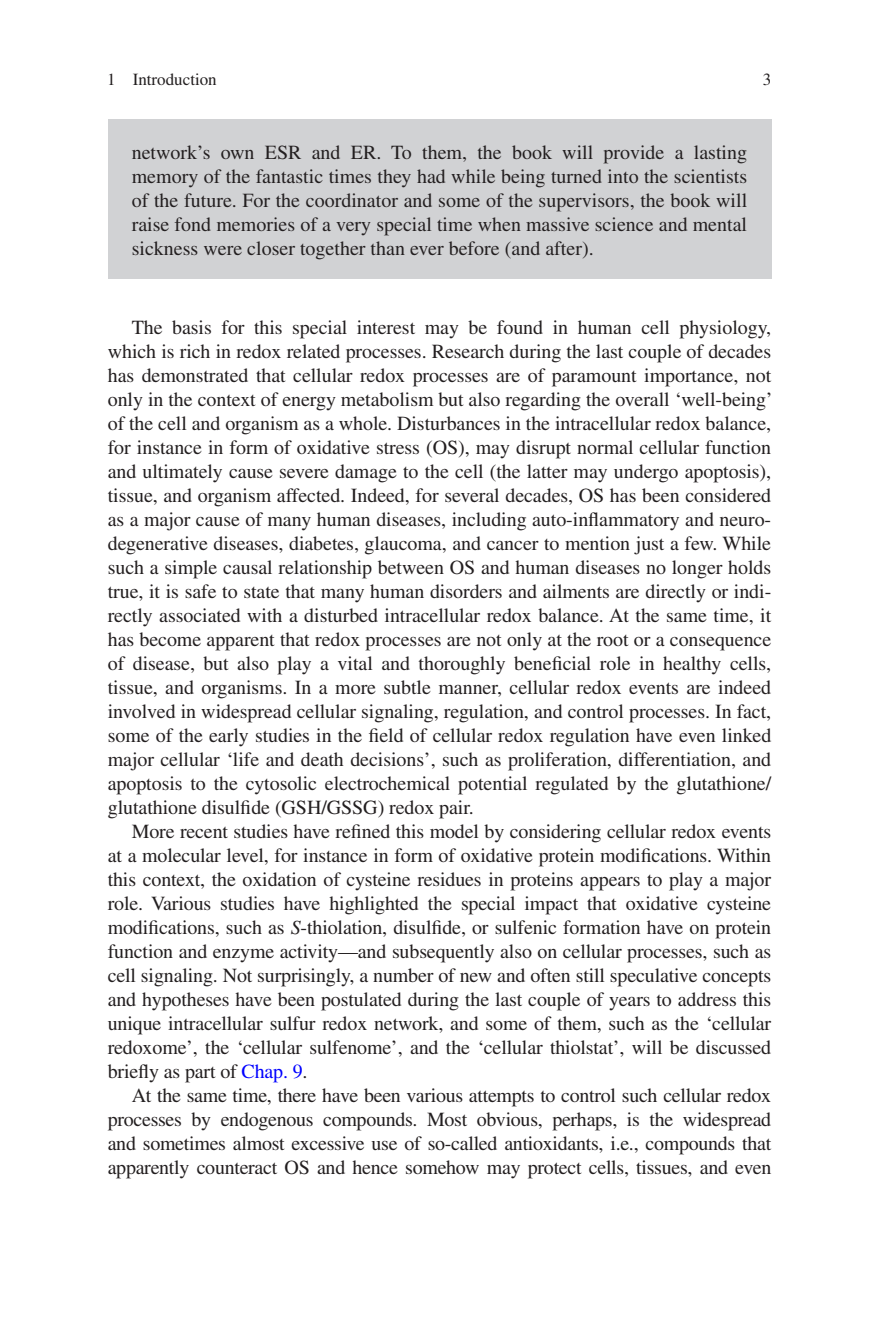
<style>
.page{position:relative;width:879px;height:1333px;background:#fff}
.page>*{position:absolute;margin:0;border:0;box-sizing:border-box;transform-origin:0 0}
.t1{font:20px/24px "Times";letter-spacing:-.01em;color:#231f20;text-align:justify}
.t2{font:17px "Times Roman 2";color:#231f20}
.t3{font:17px "Times";color:#231f20}
.s1{font-style:italic}
.s2{color:#00f}
</style>
<div class="page">
<div style="left:108px;top:119px;width:663px;height:160px;background:#d1d2d4"></div>
<p class="t2" style="left:107px;top:70px;width:111px">1 Introduction</p>
<p class="t3" style="left:763px;top:70px;width:10px">3</p>
<p class="t1" style="left:132px;top:140px;width:617px">network’s own ESR and ER. To them, the book will provide a lasting memory of the fantastic times they had while being turned into the scientists of the future. For the coordinator and some of the supervisors, the book will raise fond memories of a very special time when massive science and mental sickness were closer together than ever before (and after).</p>
<p class="t1" style="left:108px;top:315px;width:666px;text-indent:24px">The basis for this special interest may be found in human cell physiology, which is rich in redox related processes. Research during the last couple of decades has demonstrated that cellular redox processes are of paramount importance, not only in the context of energy metabolism but also regarding the overall ‘well-being’ of the cell and organism as a whole. Disturbances in the intracellular redox balance, for instance in form of oxidative stress (OS), may disrupt normal cellular function and ultimately cause severe damage to the cell (the latter may undergo apoptosis), tissue, and organism affected. Indeed, for several decades, OS has been considered as a major cause of many human diseases, including auto-inflammatory and neuro&shy;degenerative diseases, diabetes, glaucoma, and cancer to mention just a few. While such a simple causal relationship between OS and human diseases no longer holds true, it is safe to state that many human disorders and ailments are directly or indi&shy;rectly associated with a disturbed intracellular redox balance. At the same time, it has become apparent that redox processes are not only at the root or a consequence of disease, but also play a vital and thoroughly beneficial role in healthy cells, tissue, and organisms. In a more subtle manner, cellular redox events are indeed involved in widespread cellular signaling, regulation, and control processes. In fact, some of the early studies in the field of cellular redox regulation have even linked major cellular ‘life and death decisions’, such as proliferation, differentiation, and apoptosis to the cytosolic electrochemical potential regulated by the glutathione/ glutathione disulfide (GSH/GSSG) redox pair.</p>
<p class="t1" style="left:108px;top:819px;width:665px;text-indent:24px">More recent studies have refined this model by considering cellular redox events at a molecular level, for instance in form of oxidative protein modifications. Within this context, the oxidation of cysteine residues in proteins appears to play a major role. Various studies have highlighted the special impact that oxidative cysteine modifications, such as <span class="s1">S</span>-thiolation, disulfide, or sulfenic formation have on protein function and enzyme activity—and subsequently also on cellular processes, such as cell signaling. Not surprisingly, a number of new and often still speculative concepts and hypotheses have been postulated during the last couple of years to address this unique intracellular sulfur redox network, and some of them, such as the ‘cellular redoxome’, the ‘cellular sulfenome’, and the ‘cellular thiolstat’, will be discussed briefly as part of <span class="s2">Chap. 9</span>.</p>
<p class="t1" style="left:108px;top:1083px;width:665px;text-indent:24px">At the same time, there have been various attempts to control such cellular redox processes by endogenous compounds. Most obvious, perhaps, is the widespread and sometimes almost excessive use of so-called antioxidants, i.e., compounds that apparently counteract OS and hence somehow may protect cells, tissues, and even</p>
</div>
